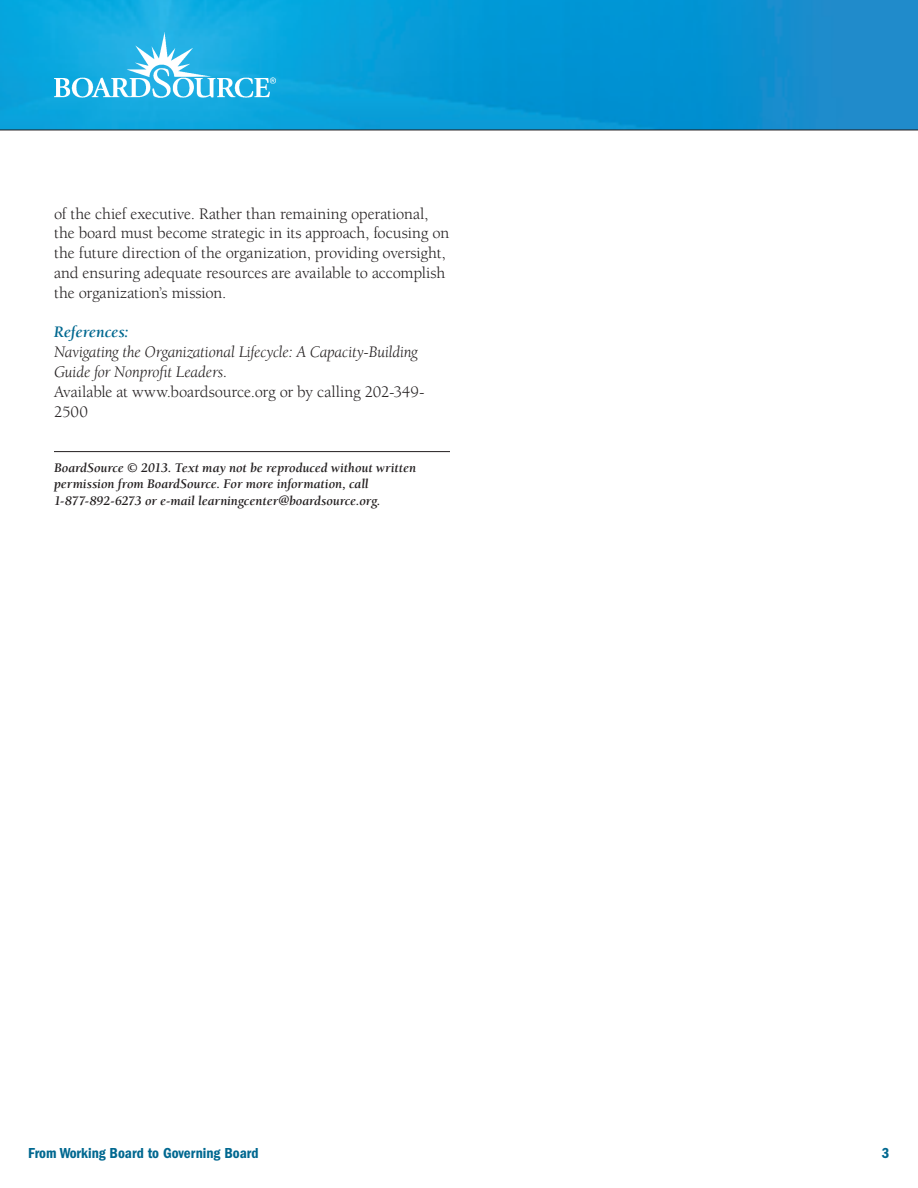
<style>
.page{position:relative;width:918px;height:1188px;background:#fff}
.page>*{position:absolute;margin:0;border:0;box-sizing:border-box;transform-origin:0 0}
.t1{font:16.5px/19.8px "Berkeley";letter-spacing:-.005em;color:#231f20}
.t2{font:italic 16.5px/19.8px "Berkeley";letter-spacing:-.01em;color:#231f20}
.t3{font:italic 700 16.5px "Berkeley";letter-spacing:-.005em;color:#006890}
.t4{font:600 condensed 15px "Franklin Gothic";color:#006890}
.t5{font:italic 700 13.5px/16.2px "Berkeley";letter-spacing:-.005em;color:#231f20}
.s1{font-style:normal}
</style>
<div class="page">
<img style="left:0;top:0;width:918px;height:130px">
<img style="left:54px;top:32px;width:221px;height:67px">
<hr style="left:0;top:130px;width:918px;height:1px;background:#231f20">
<hr style="left:54px;top:451px;width:396px;height:1px;background:#231f20">
<p class="t1" style="left:54px;top:204px;width:397px">of the chief executive. Rather than remaining operational, the board must become strategic in its approach, focusing on the future direction of the organization, providing oversight, and ensuring adequate resources are available to accomplish the organization’s mission.</p>
<p class="t3" style="left:54px;top:323px;width:76px">References:</p>
<p class="t2" style="left:54px;top:343px;width:372px">Navigating the Organizational Lifecycle: A Capacity-Building Guide for Nonprofit Leaders.<br><span class="s1">Available at www.boardsource.org or by calling 202-349- 2500</span></p>
<p class="t5" style="left:54px;top:460px;width:364px">BoardSource © 2013. Text may not be reproduced without written permission from BoardSource. For more information, call<br>1-877-892-6273 or e-mail learningcenter@boardsource.org.</p>
<p class="t4" style="left:28px;top:1144px;width:232px">From Working Board to Governing Board</p>
<p class="t4" style="left:882px;top:1144px;width:9px">3</p>
</div>
